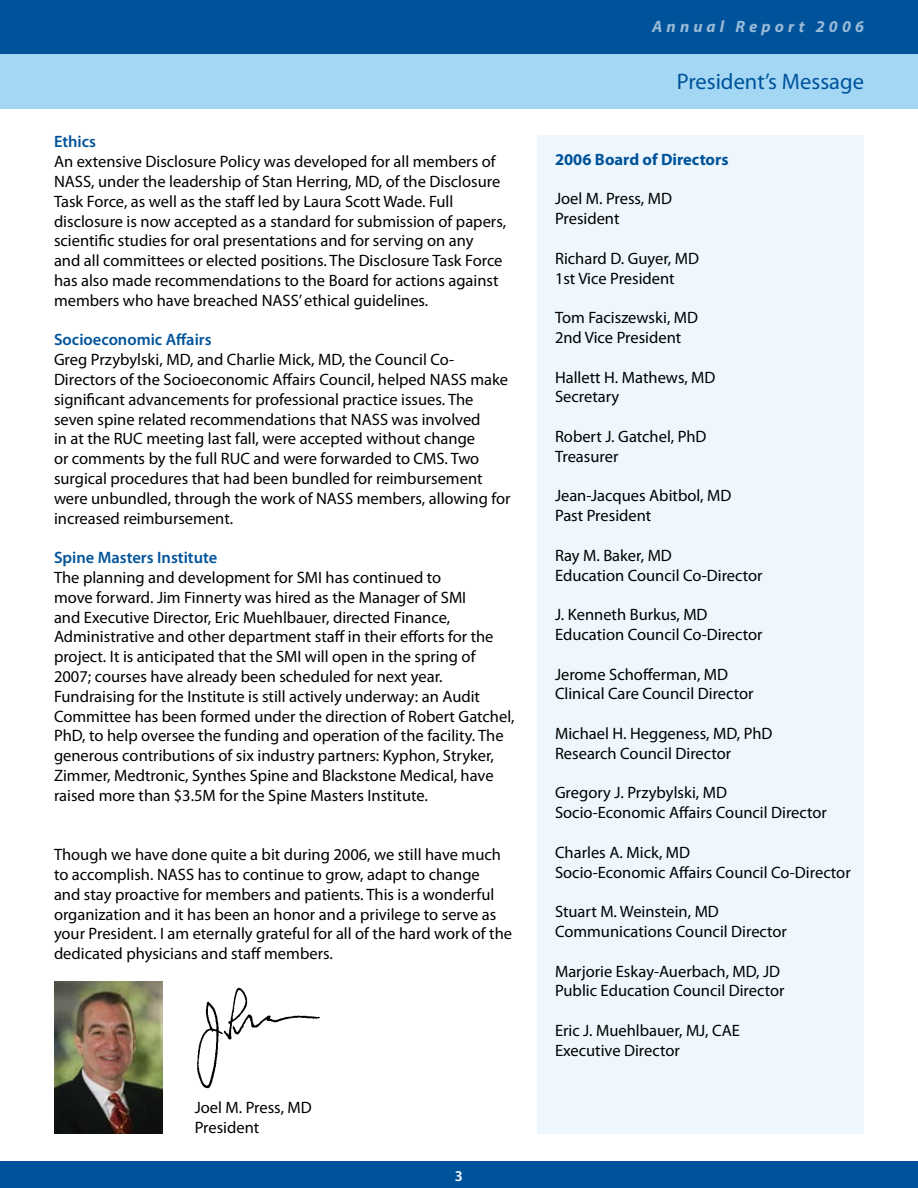
<style>
.page{position:relative;width:918px;height:1188px;background:#fff}
.page>*{position:absolute;margin:0;border:0;box-sizing:border-box;transform-origin:0 0}
.t1{font:22.5px "Myriad Pro";color:#00539b}
.t2{font:16.5px/19.8px "Myriad Pro";color:#000}
.t3{font:600 16.5px "Myriad Pro";color:#00539b}
.t4{font:700 16.5px "Myriad Pro";color:#00539b}
.t5{font:italic 700 16.5px "Myriad Pro";letter-spacing:.25em;color:#99bad7}
.t6{font:600 15px "Myriad Pro";color:#fff}
</style>
<div class="page">
<div style="left:0;top:0;width:918px;height:90px;background:#00539b"></div>
<div style="left:0;top:1162px;width:918px;height:26px;background:#00539b"></div>
<div style="left:0;top:54px;width:918px;height:54px;background:#a4d7f4"></div>
<div style="left:537px;top:135px;width:327px;height:999px;background:#edf7fd"></div>
<img style="left:197px;top:987px;width:123px;height:102px">
<img style="left:54px;top:982px;width:108px;height:152px">
<p class="t3" style="left:54px;top:131px;width:44px">Ethics</p>
<p class="t2" style="left:54px;top:151px;width:454px">An extensive Disclosure Policy was developed for all members of NASS, under the leadership of Stan Herring, MD, of the Disclosure Task Force, as well as the staff led by Laura Scott Wade. Full disclosure is now accepted as a standard for submission of papers, scientific studies for oral presentations and for serving on any<br>and all committees or elected positions. The Disclosure Task Force has also made recommendations to the Board for actions against members who have breached NASS’ ethical guidelines.</p>
<p class="t3" style="left:54px;top:329px;width:159px">Socioeconomic Affairs</p>
<p class="t2" style="left:54px;top:349px;width:458px">Greg Przybylski, MD, and Charlie Mick, MD, the Council Co-Directors of the Socioeconomic Affairs Council, helped NASS make significant advancements for professional practice issues. The seven spine related recommendations that NASS was involved<br>in at the RUC meeting last fall, were accepted without change<br>or comments by the full RUC and were forwarded to CMS. Two surgical procedures that had been bundled for reimbursement were unbundled, through the work of NASS members, allowing for increased reimbursement.</p>
<p class="t3" style="left:54px;top:547px;width:165px">Spine Masters Institute</p>
<p class="t2" style="left:54px;top:567px;width:462px">The planning and development for SMI has continued to<br>move forward. Jim Finnerty was hired as the Manager of SMI<br>and Executive Director, Eric Muehlbauer, directed Finance, Administrative and other department staff in their efforts for the project. It is anticipated that the SMI will open in the spring of 2007; courses have already been scheduled for next year.<br>Fundraising for the Institute is still actively underway: an Audit Committee has been formed under the direction of Robert Gatchel, PhD, to help oversee the funding and operation of the facility. The generous contributions of six industry partners: Kyphon, Stryker, Zimmer, Medtronic, Synthes Spine and Blackstone Medical, have raised more than $3.5M for the Spine Masters Institute.</p>
<p class="t2" style="left:54px;top:844px;width:460px">Though we have done quite a bit during 2006, we still have much to accomplish. NASS has to continue to grow, adapt to change<br>and stay proactive for members and patients. This is a wonderful organization and it has been an honor and a privilege to serve as your President. I am eternally grateful for all of the hard work of the dedicated physicians and staff members.</p>
<p class="t2" style="left:195px;top:1097px;width:119px">Joel M. Press, MD<br>President</p>
<p class="t6" style="left:455px;top:1166px;width:10px">3</p>
<p class="t5" style="left:652px;top:16px;width:213px">Annual Report 2006</p>
<h1 class="t1" style="left:677px;top:67px;width:189px">President’s Message</h1>
<p class="t4" style="left:555px;top:148px;width:175px">2006 Board of Directors</p>
<p class="t2" style="left:555px;top:189px;width:119px">Joel M. Press, MD<br>President</p>
<p class="t2" style="left:555px;top:248px;width:146px">Richard D. Guyer, MD<br>1st Vice President</p>
<p class="t2" style="left:555px;top:307px;width:145px">Tom Faciszewski, MD<br>2nd Vice President</p>
<p class="t2" style="left:555px;top:367px;width:162px">Hallett H. Mathews, MD<br>Secretary</p>
<p class="t2" style="left:555px;top:426px;width:153px">Robert J. Gatchel, PhD<br>Treasurer</p>
<p class="t2" style="left:555px;top:486px;width:178px">Jean-Jacques Abitbol, MD<br>Past President</p>
<p class="t2" style="left:555px;top:545px;width:209px">Ray M. Baker, MD<br>Education Council Co-Director</p>
<p class="t2" style="left:555px;top:604px;width:209px">J. Kenneth Burkus, MD<br>Education Council Co-Director</p>
<p class="t2" style="left:555px;top:664px;width:200px">Jerome Schofferman, MD<br>Clinical Care Council Director</p>
<p class="t2" style="left:555px;top:723px;width:219px">Michael H. Heggeness, MD, PhD<br>Research Council Director</p>
<p class="t2" style="left:555px;top:783px;width:274px">Gregory J. Przybylski, MD<br>Socio-Economic Affairs Council Director</p>
<p class="t2" style="left:555px;top:842px;width:297px">Charles A. Mick, MD<br>Socio-Economic Affairs Council Co-Director</p>
<p class="t2" style="left:555px;top:901px;width:234px">Stuart M. Weinstein, MD<br>Communications Council Director</p>
<p class="t2" style="left:555px;top:961px;width:231px">Marjorie Eskay-Auerbach, MD, JD<br>Public Education Council Director</p>
<p class="t2" style="left:555px;top:1020px;width:186px">Eric J. Muehlbauer, MJ, CAE<br>Executive Director</p>
</div>
